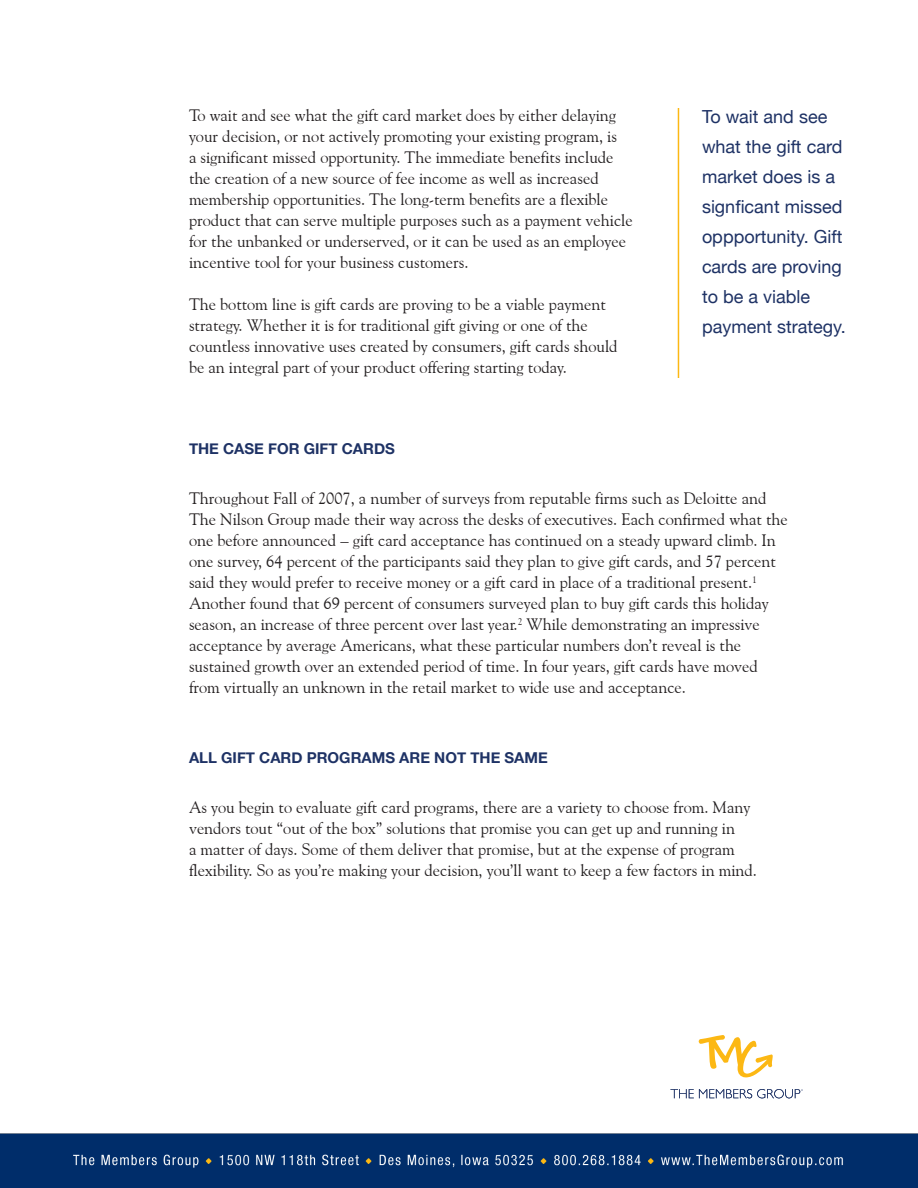
<style>
.page{position:relative;width:918px;height:1188px;background:#fff}
.page>*{position:absolute;margin:0;border:0;box-sizing:border-box;transform-origin:0 0}
.t1{font:18px/30px "Helvetica Neue";color:#1e3265}
.t2{font:16.5px/21px "Goudy Old Style BT";color:#231f20}
.t3{font:700 15px "Helvetica Neue";color:#1e3265}
</style>
<div class="page">
<svg style="left:699px;top:1035px;width:74px;height:43px"></svg>
<svg style="left:670px;top:1089px;width:133px;height:9px"></svg>
<img style="left:0;top:1133px;width:918px;height:55px">
<hr style="left:678px;top:108px;width:1px;height:270px;background:#fcb814">
<p class="t2" style="left:189px;top:104px;width:445px">To wait and see what the gift card market does by either delaying your decision, or not actively promoting your existing program, is<br>a significant missed opportunity. The immediate benefits include the creation of a new source of fee income as well as increased membership opportunities. The long-term benefits are a flexible product that can serve multiple purposes such as a payment vehicle for the unbanked or underserved, or it can be used as an employee incentive tool for your business customers.</p>
<p class="t2" style="left:189px;top:293px;width:430px">The bottom line is gift cards are proving to be a viable payment strategy. Whether it is for traditional gift giving or one of the countless innovative uses created by consumers, gift cards should be an integral part of your product offering starting today.</p>
<p class="t1" style="left:702px;top:101px;width:142px">To wait and see what the gift card market does is a signficant missed oppportunity. Gift cards are proving</p>
<p class="t1" style="left:702px;top:281px;width:145px">to be a viable payment strategy.</p>
<p class="t3" style="left:189px;top:440px;width:207px">THE CASE FOR GIFT CARDS</p>
<p class="t2" style="left:189px;top:488px;width:600px">Throughout Fall of 2007, a number of surveys from reputable firms such as Deloitte and The Nilson Group made their way across the desks of executives. Each confirmed what the one before announced – gift card acceptance has continued on a steady upward climb. In one survey, 64 percent of the participants said they plan to give gift cards, and 57 percent said they would prefer to receive money or a gift card in place of a traditional present.<sup>1<br></sup>Another found that 69 percent of consumers surveyed plan to buy gift cards this holiday season, an increase of three percent over last year.<sup>2</sup> While demonstrating an impressive acceptance by average Americans, what these particular numbers don’t reveal is the sustained growth over an extended period of time. In four years, gift cards have moved from virtually an unknown in the retail market to wide use and acceptance.</p>
<p class="t3" style="left:189px;top:749px;width:360px">ALL GIFT CARD PROGRAMS ARE NOT THE SAME</p>
<p class="t2" style="left:189px;top:797px;width:569px">As you begin to evaluate gift card programs, there are a variety to choose from. Many vendors tout “out of the box” solutions that promise you can get up and running in<br>a matter of days. Some of them deliver that promise, but at the expense of program flexibility. So as you’re making your decision, you’ll want to keep a few factors in mind.</p>
</div>
